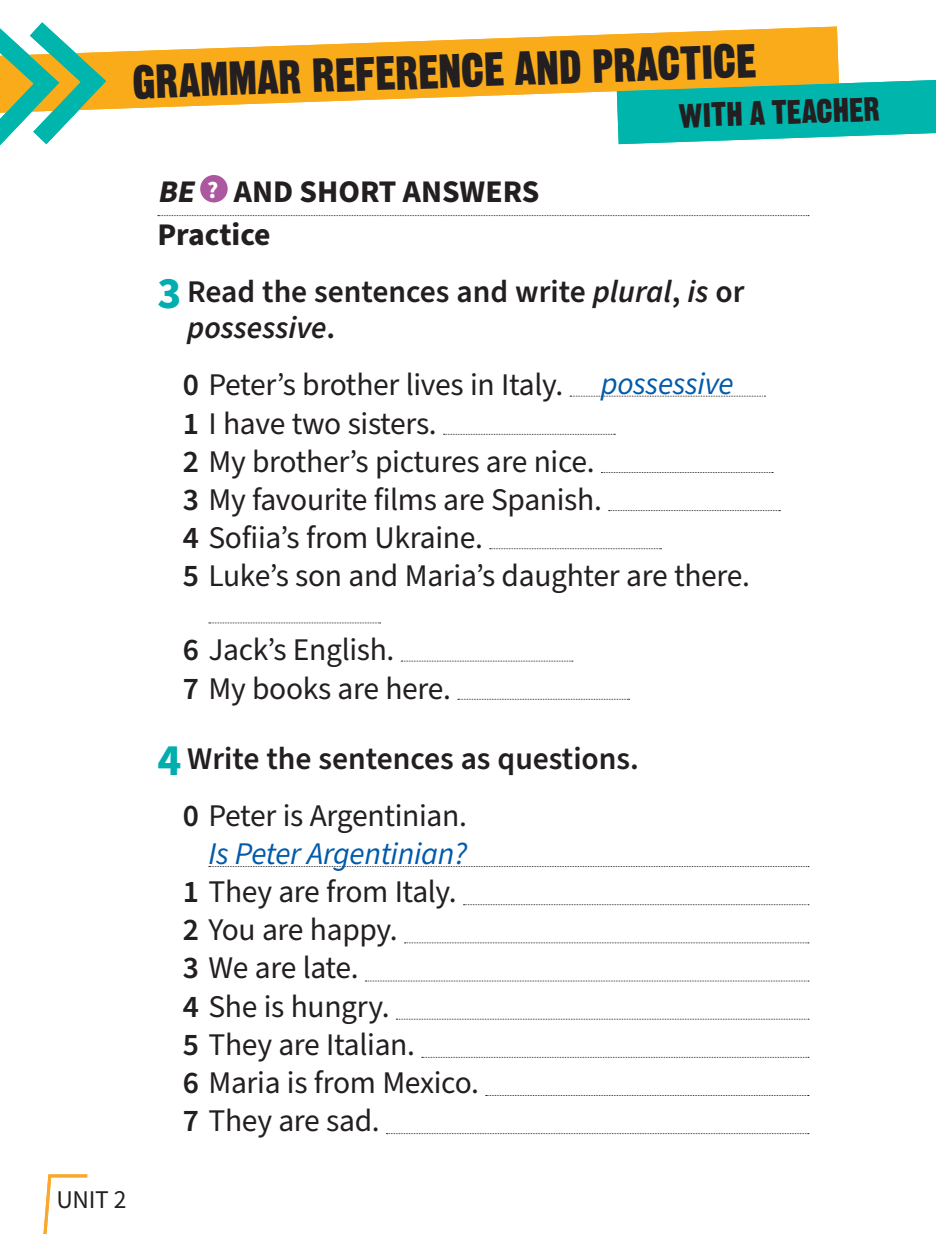
<style>
.page{position:relative;width:936px;height:1234px;background:#fff}
.page>*{position:absolute;margin:0;border:0;box-sizing:border-box;transform-origin:0 0}
.t1{font:46.5px "Gothic Thirteen Std";color:#231f20}
.t2{font:33px "Gothic Thirteen Std";color:#231f20}
.t3{font:31.5px/38.1px "Source Sans Pro";letter-spacing:-.01em;color:#231f20}
.t4{font:600 31.5px/36px "Source Sans Pro";color:#231f20}
.t5{font:700 31.5px/42.3px "Source Sans Pro";color:#231f20}
.t6{font:25.5px "Source Sans Pro";color:#231f20}
.s1{font-style:italic}
.s2{font-weight:700;font-size:45px;color:#00adaf}
.s3{font-weight:600}
.s4{font-style:italic;color:#015aaa}
.s5{font-weight:400}
</style>
<div class="page">
<svg style="left:119px;top:27px;width:719px;height:82px;fill:#faab1a"></svg>
<svg style="left:616px;top:80px;width:319px;height:64px"></svg>
<svg style="left:0;top:22px;width:119px;height:124px"></svg>
<svg style="left:158px;top:215px;width:650px;height:1px"></svg>
<svg style="left:209px;top:866px;width:599px;height:1px"></svg>
<svg style="left:463px;top:904px;width:345px;height:1px"></svg>
<svg style="left:404px;top:942px;width:404px;height:1px"></svg>
<svg style="left:365px;top:980px;width:443px;height:1px"></svg>
<svg style="left:396px;top:1018px;width:412px;height:1px"></svg>
<svg style="left:422px;top:1056px;width:385px;height:1px"></svg>
<div style="left:200px;top:175px;width:28px;height:27px;background:#ac58a1;border-radius:50%"></div>
<svg style="left:570px;top:395px;width:195px;height:1px"></svg>
<svg style="left:443px;top:434px;width:172px;height:1px"></svg>
<svg style="left:601px;top:472px;width:172px;height:1px"></svg>
<svg style="left:608px;top:510px;width:172px;height:1px"></svg>
<svg style="left:489px;top:548px;width:172px;height:1px"></svg>
<svg style="left:209px;top:622px;width:171px;height:1px"></svg>
<svg style="left:401px;top:660px;width:172px;height:1px"></svg>
<svg style="left:458px;top:698px;width:171px;height:1px"></svg>
<svg style="left:43px;top:1174px;width:44px;height:59px"></svg>
<h1 class="t1" style="left:131px;top:53px;width:626px;rotate:-2deg">GRAMMAR REFERENCE AND PRACTICE</h1>
<p class="t2" style="left:678px;top:95px;width:203px;rotate:-2deg">WITH A TEACHER</p>
<p class="t5" style="left:157px;top:172px;width:383px"><span class="s1">BE</span> <sup>?</sup> AND SHORT ANSWERS<br>Practice</p>
<p class="t4" style="left:187px;top:274px;width:559px;text-indent:-30px"><span class="s2">3</span> Read the sentences and write <span class="s1">plural</span>, <span class="s1">is</span> or <span class="s1">possessive</span>.</p>
<p class="t3" style="left:183px;top:367px;width:568px"><span class="s3">0</span> Peter’s brother lives in Italy. <span class="s4">possessive </span><span class="s3">1</span> I have two sisters.<br><span class="s3">2</span> My brother’s pictures are nice.<br><span class="s3">3</span> My favourite films are Spanish.<br><span class="s3">4</span> Sofiia’s from Ukraine.<br><span class="s3">5</span> Luke’s son and Maria’s daughter are there.</p>
<p class="t3" style="left:183px;top:631px;width:270px"><span class="s3">6</span> Jack’s English.<br><span class="s3">7</span> My books are here.</p>
<p class="t6" style="left:56px;top:1182px;width:72px">Unit 2</p>
<p class="t4" style="left:183px;top:730px;width:457px;line-height:57.3px;text-indent:-26px"><span class="s2">4</span> Write the sentences as questions.<br>0 <span class="s5">Peter is Argentinian.</span></p>
<p class="t3" style="left:183px;top:835px;width:297px;text-indent:26px"><span class="s4">Is Peter Argentinian?<br></span><span class="s3">1</span> They are from Italy.<br><span class="s3">2</span> You are happy.<br><span class="s3">3</span> We are late.<br><span class="s3">4</span> She is hungry.<br><span class="s3">5</span> They are Italian.<br><span class="s3">6</span> Maria is from Mexico.<br><span class="s3">7</span> They are sad.</p>
</div>
